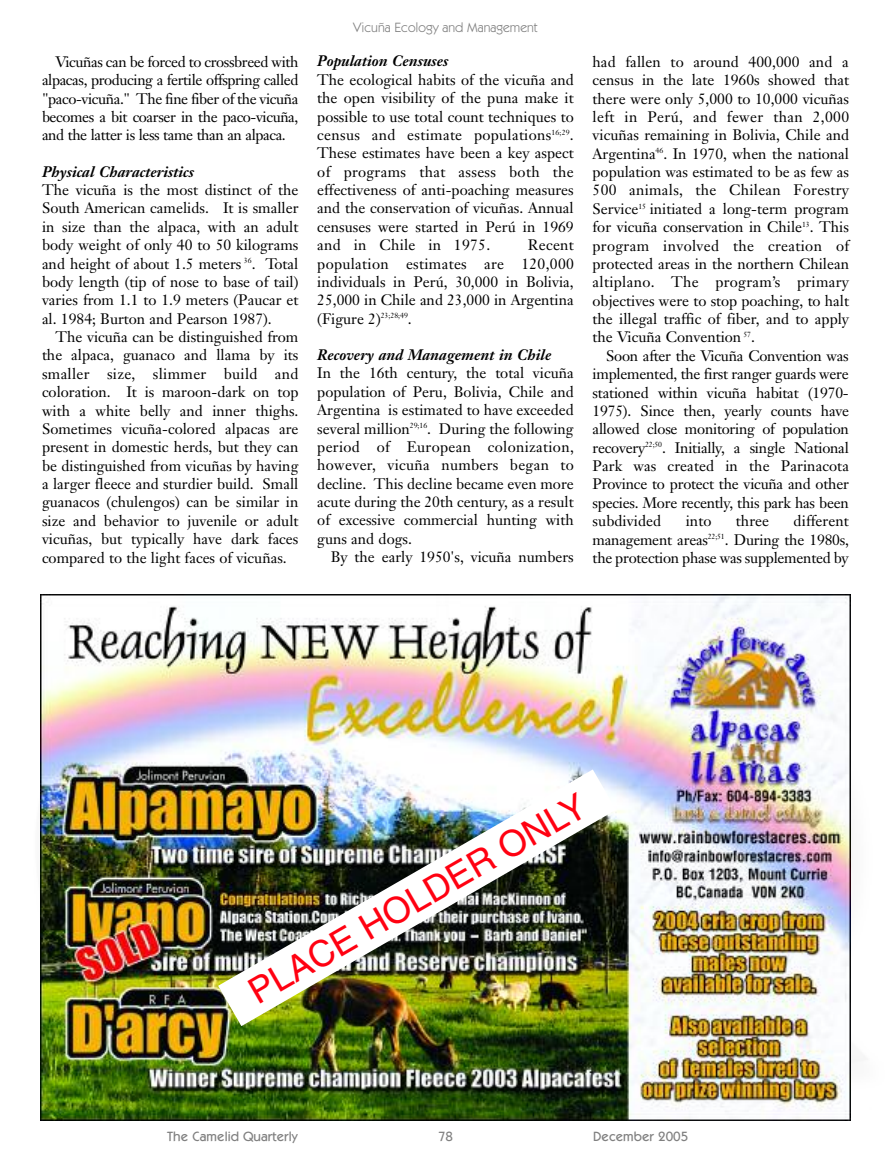
<style>
.page{position:relative;width:891px;height:1161px;background:#fff}
.page>*{position:absolute;margin:0;border:0;box-sizing:border-box;transform-origin:0 0}
.t1{font:36px "Helvetica";color:#ff0111}
.t2{font:15px/18.3px "Janson Text";color:#000;text-align:justify}
.t3{font:italic 700 15px "Janson Text";color:#000}
.t4{font:500 13.5px "Itc Kabel";color:#808080}
.t5{font:13.5px "Itc Kabel";color:#808080}
</style>
<div class="page">
<img style="left:40px;top:594px;width:810px;height:526px">
<img style="left:218px;top:769px;width:398px;height:257px">
<p class="t2" style="left:42px;top:54px;width:258px;text-indent:14px">Vicuñas can be forced to crossbreed with alpacas, producing a fertile offspring called "paco-vicuña." The fine fiber of the vicuña becomes a bit coarser in the paco-vicuña, and the latter is less tame than an alpaca.</p>
<p class="t3" style="left:42px;top:166px;width:154px">Physical Characteristics</p>
<p class="t2" style="left:42px;top:182px;width:258px">The vicuña is the most distinct of the South American camelids. It is smaller in size than the alpaca, with an adult body weight of only 40 to 50 kilograms and height of about 1.5 meters <sup>36</sup>. Total body length (tip of nose to base of tail) varies from 1.1 to 1.9 meters (Paucar et al. 1984; Burton and Pearson 1987).</p>
<p class="t2" style="left:42px;top:329px;width:258px;text-indent:13px">The vicuña can be distinguished from the alpaca, guanaco and llama by its smaller size, slimmer build and coloration. It is maroon-dark on top with a white belly and inner thighs.<br>Sometimes vicuña-colored alpacas are present in domestic herds, but they can be distinguished from vicuñas by having a larger fleece and sturdier build. Small guanacos (chulengos) can be similar in size and behavior to juvenile or adult vicuñas, but typically have dark faces compared to the light faces of vicuñas.</p>
<p class="t5" style="left:353px;top:22px;width:186px">Vicuña Ecology and Management</p>
<p class="t3" style="left:317px;top:55px;width:133px">Population Censuses</p>
<p class="t2" style="left:317px;top:72px;width:258px">The ecological habits of the vicuña and the open visibility of the puna make it possible to use total count techniques to census and estimate populations<sup>16;29</sup>.<br>These estimates have been a key aspect of programs that assess both the effectiveness of anti-poaching measures and the conservation of vicuñas. Annual censuses were started in Perú in 1969 and in Chile in 1975.</p>
<p class="t2" style="left:317px;top:237px;width:258px;text-indent:211px">Recent population estimates are 120,000 individuals in Perú, 30,000 in Bolivia, 25,000 in Chile and 23,000 in Argentina (Figure 2)<sup>23;28;49</sup>.</p>
<p class="t3" style="left:317px;top:349px;width:236px">Recovery and Management in Chile</p>
<p class="t2" style="left:317px;top:366px;width:258px">In the 16th century, the total vicuña population of Peru, Bolivia, Chile and Argentina is estimated to have exceeded several million<sup>29;16</sup>. During the following period of European colonization, however, vicuña numbers began to decline. This decline became even more acute during the 20th century, as a result of excessive commercial hunting with guns and dogs.</p>
<p class="t2" style="left:331px;top:549px;width:244px">By the early 1950's, vicuña numbers</p>
<p class="t2" style="left:593px;top:54px;width:258px">had fallen to around 400,000 and a census in the late 1960s showed that there were only 5,000 to 10,000 vicuñas left in Perú, and fewer than 2,000 vicuñas remaining in Bolivia, Chile and Argentina<sup>46</sup>. In 1970, when the national population was estimated to be as few as 500 animals, the Chilean Forestry Service<sup>15</sup> initiated a long-term program for vicuña conservation in Chile<sup>13</sup>. This program involved the creation of protected areas in the northern Chilean altiplano. The program’s primary objectives were to stop poaching, to halt the illegal traffic of fiber, and to apply the Vicuña Convention <sup>57</sup>.</p>
<p class="t2" style="left:593px;top:348px;width:258px;text-indent:14px">Soon after the Vicuña Convention was implemented, the first ranger guards were stationed within vicuña habitat (1970- 1975). Since then, yearly counts have allowed close monitoring of population recovery<sup>22;50</sup>. Initially, a single National Park was created in the Parinacota Province to protect the vicuña and other species. More recently, this park has been subdivided</p>
<p class="t2" style="left:593px;top:513px;width:258px;text-indent:201px">different management areas<sup>22;51</sup>. During the 1980s, the protection phase was supplemented by</p>
<p class="t2" style="left:686px;top:513px;width:27px">into</p>
<p class="t2" style="left:736px;top:513px;width:35px">three</p>
<h1 class="t1" style="left:245px;top:983px;width:385px;rotate:-30deg">PLACE HOLDER ONLY</h1>
<p class="t4" style="left:167px;top:1131px;width:132px">The Camelid Quarterly</p>
<p class="t4" style="left:438px;top:1131px;width:17px">78</p>
<p class="t4" style="left:593px;top:1131px;width:96px">December 2005</p>
</div>
